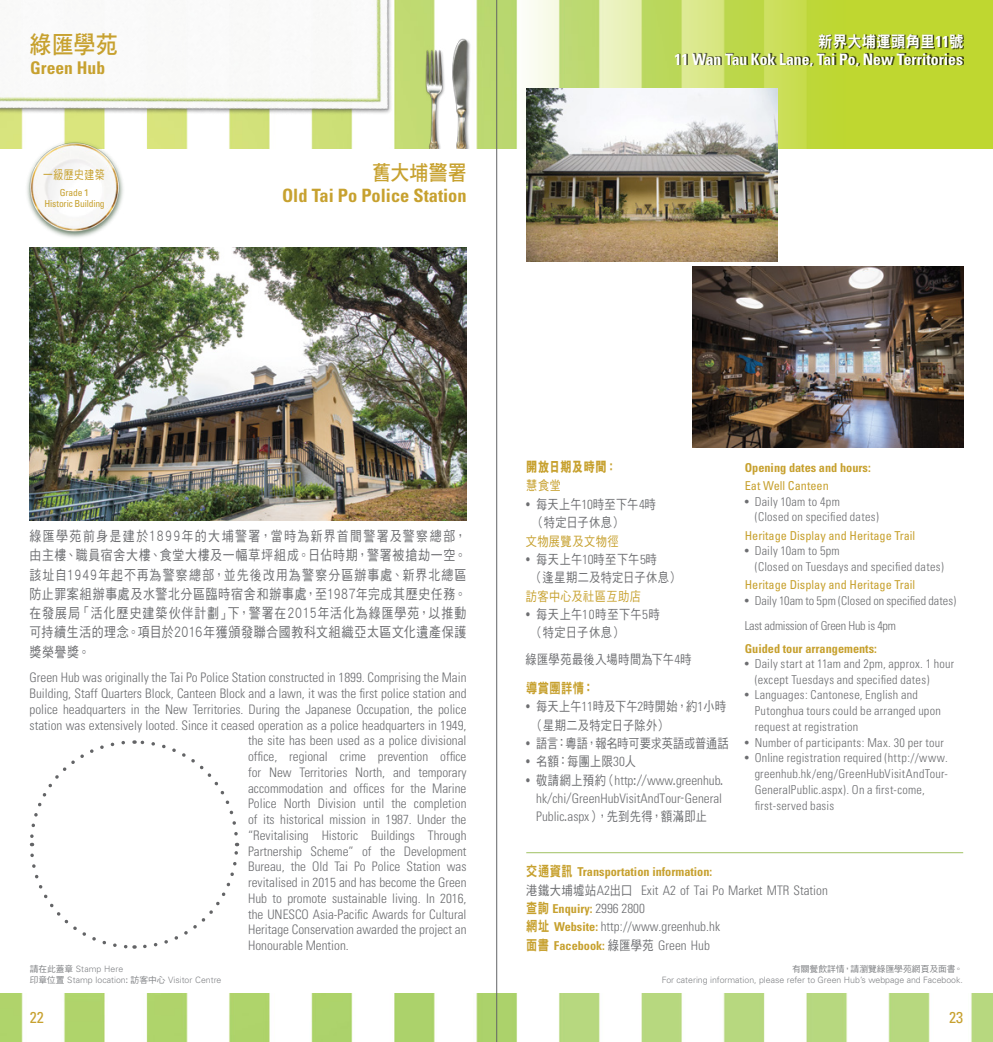
<style>
.page{position:relative;width:993px;height:1042px;background:#fff}
.page>*{position:absolute;margin:0;border:0;box-sizing:border-box;transform-origin:0 0}
.t1{font:24.5px "DF Hei HK W7";color:#c7a12f;scale:.9 1}
.t2{font:21px "DF Hei HK W7";letter-spacing:.005em;color:#c7a12f;scale:.9 1}
.t3{font:700 condensed 18.38px "Univers";color:#c7a12f}
.t4{font:700 condensed 17.5px "Univers";color:#c7a12f}
.t5{font:700 condensed 15.75px "Univers";color:#fff}
.t6{font:15.75px "DF Hei HK W9";letter-spacing:.03em;color:#fff;scale:.9 1}
.t7{font:condensed 15.75px "Univers";color:#c7a12f}
.t8{font:14px/19.2px "DF Hei HK W5";letter-spacing:.055em;color:#6d6e71;text-align:justify;scale:.85 1}
.t9{font:800 14px "M Hei";letter-spacing:.045em;color:#c7a12f;scale:.8 1}
.t10{font:14px "DF Hei HK W9";letter-spacing:.04em;color:#c7a12f;scale:.8 1}
.t11{font:300 condensed 13.12px/18.4px "Univers";color:#6d6e71;text-align:right}
.t12{font:13.12px/18.4px "DF Hei HK W5";letter-spacing:.03em;color:#6d6e71;scale:.85 1}
.t13{font:13.12px "DF Hei HK W5";letter-spacing:.04em;color:#c7a12f;scale:.85 1}
.t14{font:13.12px/18.4px "DF Hei HK W5";letter-spacing:.055em;color:#6d6e71;scale:.85 1}
.t15{font:13.12px "DF Hei HK W5";letter-spacing:-.005em;color:#6d6e71;scale:.85 1}
.t16{font:300 condensed 12.25px/15.8px "Univers";letter-spacing:.02em;color:#6d6e71}
.t17{font:700 condensed 12.25px "Univers";color:#c7a12f}
.t18{font:condensed 12.25px "Univers";color:#c7a12f}
.t19{font:300 condensed 12.25px/24.5px "Univers";letter-spacing:-.015em;color:#6d6e71}
.t20{font:12.25px "DF Hei HK W5";letter-spacing:.05em;color:#c7a12f;scale:.8 1}
.t21{font:condensed 9.62px/11.5px "Univers";letter-spacing:-.02em;color:#c7a12f;text-align:center}
.t22{font:300 8.75px/11.4px "Univers";color:#808285}
.t23{font:8.75px "DF Hei HK W5";color:#808285}
.s1{font-family:"DF Hei HK W5";font-size:12.25px}
.s2{font-stretch:normal}
.s3{font-family:"Univers";font-weight:700;font-stretch:condensed}
.s4{font-family:"DF Hei HK W5";font-weight:400}
.s5{font-family:"Univers";font-stretch:condensed}
.s6{font-family:"Univers";font-weight:300;font-stretch:condensed}
.s7{font-weight:400}
.s8{font-family:"DF Hei HK W5";font-weight:400;font-stretch:normal}
.s9{font-family:"DF Hei HK W9";font-weight:400;font-stretch:normal;font-size:14px}
.s10{font-weight:300;font-size:13.12px;color:#6d6e71}
.s11{font-family:"DF Hei HK W9";font-weight:400;font-stretch:normal;font-size:14px;color:#c7a12f}
.s12{font-weight:700;font-size:12.25px;color:#c7a12f}
.s13{font-family:"DF Hei HK W5";font-weight:400;font-stretch:normal;font-size:13.12px;color:#6d6e71}
</style>
<div class="page">
<img style="left:0;top:0;width:992px;height:1042px">
<img style="left:0;top:0;width:459px;height:134px">
<svg style="left:495px;top:0;width:497px;height:150px;background:#c8dd61"></svg>
<img style="left:421px;top:12px;width:51px;height:138px">
<div style="left:0;top:150px;width:992px;height:842px;background:#fff"></div>
<hr style="left:496px;top:0;width:1px;height:1042px;background:#636466">
<img style="left:30px;top:247px;width:436px;height:274px">
<hr style="left:526px;top:852px;width:436px;height:1px;background:#9fc162">
<img style="left:692px;top:266px;width:270px;height:181px">
<img style="left:526px;top:89px;width:251px;height:173px">
<div style="left:676px;top:34px;width:287px;height:32px;background:#000;opacity:.75"></div>
<img style="left:20px;top:142px;width:107px;height:96px">
<svg style="left:29px;top:740px;width:211px;height:209px"></svg>
<h1 class="t1" style="left:30px;top:31px;width:100px">綠匯學苑</h1>
<h3 class="t4" style="left:30px;top:57px;width:76px">Green Hub</h3>
<p class="t10" style="left:39px;top:166px;width:28px">一<span class="s1">級</span></p>
<p class="t21" style="left:44px;top:186px;width:62px">Grade <span class="s2">1<br></span>Historic Building</p>
<p class="t20" style="left:43px;top:168px;width:78px">一級歷史建築</p>
<h2 class="t2" style="left:372px;top:161px;width:107px">舊大埔警署</h2>
<h3 class="t3" style="left:282px;top:184px;width:186px">Old Tai Po Police Station</h3>
<p class="t6" style="left:817px;top:33px;width:163px">新界大埔運頭角里<span class="s3">11</span>號</p>
<p class="t5" style="left:674px;top:49px;width:290px">11 Wan Tau Kok Lane, Tai Po, New Territories</p>
<p class="t8" style="left:30px;top:526px;width:515px">綠匯學苑前身是建於1899年的大埔警署，當時為新界首間警署及警察總部，由主樓、職員宿舍大樓、食堂大樓及一幅草坪組成。日佔時期，警署被搶劫一空。該址自1949年起不再為警察總部，並先後改用為警察分區辦事處、新界北總區防止罪案組辦事處及水警北分區臨時宿舍和辦事處，至1987年完成其歷史任務。在發展局「活化歷史建築伙伴計劃」下，警署在2015年活化為綠匯學苑，以推動可持續生活的理念。項目於2016年獲頒發聯合國教科文組織亞太區文化遺產保護獎榮譽獎。</p>
<p class="t11" style="left:30px;top:668px;width:438px">Green Hub was originally the Tai Po Police Station constructed in 1899. Comprising the Main</p>
<p class="t11" style="left:30px;top:684px;width:438px">Building, Staff Quarters Block, Canteen Block and a lawn, it was the first police station and</p>
<p class="t11" style="left:30px;top:700px;width:438px">police headquarters in the New Territories. During the Japanese Occupation, the police</p>
<p class="t11" style="left:30px;top:716px;width:438px">station was extensively looted. Since it ceased operation as a police headquarters in 1949,</p>
<p class="t11" style="left:248px;top:731px;width:220px">the site has been used as a police divisional</p>
<p class="t11" style="left:248px;top:747px;width:220px">office, regional crime prevention office</p>
<p class="t11" style="left:248px;top:763px;width:220px">for New Territories North, and temporary</p>
<p class="t11" style="left:248px;top:779px;width:220px">accommodation and offices for the Marine</p>
<p class="t11" style="left:248px;top:794px;width:220px">Police North Division until the completion</p>
<p class="t11" style="left:248px;top:810px;width:220px">of its historical mission in 1987. Under the</p>
<p class="t11" style="left:248px;top:826px;width:220px">“Revitalising Historic Buildings Through</p>
<p class="t11" style="left:248px;top:842px;width:220px">Partnership Scheme” of the Development</p>
<p class="t11" style="left:248px;top:857px;width:220px">Bureau, the Old Tai Po Police Station was</p>
<p class="t11" style="left:248px;top:873px;width:220px">revitalised in 2015 and has become the Green</p>
<p class="t11" style="left:248px;top:889px;width:220px">Hub to promote sustainable living. In 2016,</p>
<p class="t11" style="left:248px;top:905px;width:220px">the UNESCO Asia-Pacific Awards for Cultural</p>
<p class="t11" style="left:248px;top:920px;width:220px">Heritage Conservation awarded the project an</p>
<p class="t11" style="left:248px;top:936px;width:102px">Honourable Mention.</p>
<p class="t22" style="left:30px;top:962px;width:193px"><span class="s4">請在此蓋章</span> Stamp Here<br><span class="s4">印章位置</span> Stamp location<span class="s4">: 訪客中心</span> Visitor Centre</p>
<p class="t9" style="left:526px;top:459px;width:115px">開放日期及時間：</p>
<p class="t13" style="left:526px;top:478px;width:42px">慧食堂</p>
<p class="t12" style="left:533px;top:495px;width:146px;text-indent:-7px"><span class="s5">•</span> 每天上午<span class="s6">10</span>時至下午<span class="s6">4</span>時（特定日子休息）</p>
<p class="t13" style="left:525px;top:534px;width:111px">文物展覽及文物徑</p>
<p class="t12" style="left:531px;top:550px;width:175px;text-indent:-6px"><span class="s5">•</span> 每天上午<span class="s6">10</span>時至下午<span class="s6">5</span>時<br>（逢星期二及特定日子休息）</p>
<p class="t13" style="left:525px;top:589px;width:137px">訪客中心及社區互助店</p>
<p class="t14" style="left:532px;top:605px;width:152px;text-indent:-6px"><span class="s5">•</span> 每天上午<span class="s6">10</span>時至下午<span class="s6">5</span>時（特定日子休息）</p>
<p class="t12" style="left:525px;top:649px;width:197px">綠匯學苑最後入場時間為下午<span class="s6">4</span>時</p>
<p class="t10" style="left:526px;top:681px;width:86px">導賞團詳情：</p>
<p class="t12" style="left:532px;top:697px;width:230px;text-indent:-6px"><span class="s5">•</span> 每天上午<span class="s6">11</span>時及下午<span class="s6">2</span>時開始，約<span class="s6">1</span>小時（星期二及特定日子除外）</p>
<p class="t15" style="left:526px;top:736px;width:239px"><span class="s5">•</span> 語言：粵語，報名時可要求英語或普通話</p>
<p class="t12" style="left:526px;top:752px;width:131px"><span class="s5">•</span> 名額：每團上限<span class="s6">30</span>人</p>
<p class="t11" style="left:526px;top:771px;width:198px"><span class="s7">•</span> <span class="s8">敬請網上預約（</span>http<span class="s8">://</span>www<span class="s8">.</span>greenhub<span class="s8">. </span>hk<span class="s8">/</span>chi<span class="s8">/</span>GreenHubVisitAndTour<span class="s8">-</span>General</p>
<p class="t12" style="left:536px;top:807px;width:202px"><span class="s6">Public</span>.<span class="s6">aspx</span>），先到先得，額滿即止</p>
<p class="t17" style="left:744px;top:460px;width:127px">Opening dates and hours:</p>
<p class="t18" style="left:744px;top:478px;width:86px">Eat Well Canteen</p>
<p class="t16" style="left:754px;top:493px;width:126px;text-indent:-10px"><span class="s7">•</span> Daily 10am to 4pm<br>(Closed on specified dates)</p>
<p class="t18" style="left:744px;top:527px;width:172px">Heritage Display and Heritage Trail</p>
<p class="t16" style="left:754px;top:543px;width:191px;text-indent:-10px"><span class="s7">•</span> Daily 10am to 5pm<br>(Closed on Tuesdays and specified dates)</p>
<p class="t18" style="left:744px;top:577px;width:172px">Heritage Display and Heritage Trail</p>
<p class="t19" style="left:744px;top:588px;width:213px"><span class="s7">•</span> Daily 10am to 5pm (Closed on specified dates)<br>Last admission of Green Hub is 4pm</p>
<p class="t17" style="left:744px;top:641px;width:134px">Guided tour arrangements:</p>
<p class="t16" style="left:754px;top:656px;width:201px;text-indent:-10px"><span class="s7">•</span> Daily start at 11am and 2pm, approx. 1 hour (except Tuesdays and specified dates)</p>
<p class="t16" style="left:754px;top:687px;width:188px;text-indent:-10px"><span class="s7">•</span> Languages: Cantonese, English and<br>Putonghua tours could be arranged upon request at registration</p>
<p class="t16" style="left:744px;top:734px;width:200px"><span class="s7">•</span> Number of participants: Max. 30 per tour</p>
<p class="t16" style="left:754px;top:750px;width:195px;text-indent:-10px"><span class="s7">•</span> Online registration required (http://www. greenhub.hk/eng/GreenHubVisitAndTour-GeneralPublic.aspx). On a first-come, first-served basis</p>
<p class="t17" style="left:526px;top:864px;width:187px"><span class="s9">交通資訊</span> Transportation information:</p>
<p class="t11" style="left:526px;top:881px;width:303px"><span class="s8">港鐵大埔墟站</span>A2<span class="s8">出口</span> Exit A2 of Tai Po Market MTR Station</p>
<p class="t17" style="left:526px;top:901px;width:120px"><span class="s9">查詢</span> Enquiry: <span class="s10">2996 2800</span></p>
<p class="t11" style="left:526px;top:917px;width:195px"><span class="s11">網址</span> <span class="s12">Website:</span> http://www.greenhub.hk</p>
<p class="t17" style="left:526px;top:938px;width:185px"><span class="s9">面書</span> Facebook: <span class="s13">綠匯學苑</span> <span class="s10">Green Hub</span></p>
<p class="t23" style="left:791px;top:964px;width:172px">有關餐飲詳情，請瀏覽綠匯學苑網頁及面書。</p>
<p class="t22" style="left:661px;top:974px;width:302px">For catering information, please refer to Green Hub’s webpage and Facebook.</p>
<p class="t7" style="left:30px;top:1008px;width:15px">22</p>
<p class="t7" style="left:948px;top:1008px;width:15px">23</p>
</div>
